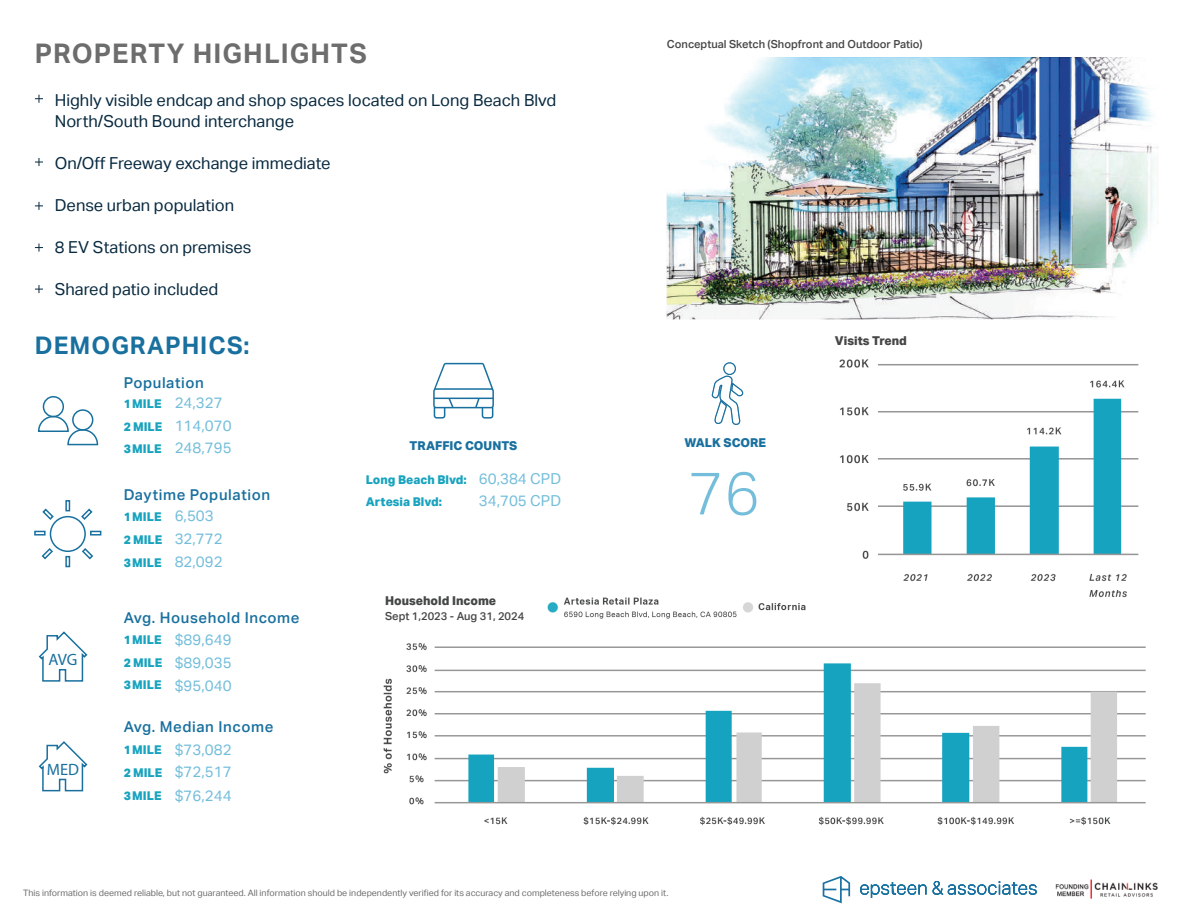
<style>
.page{position:relative;width:1188px;height:918px;background:#fff}
.page>*{position:absolute;margin:0;border:0;box-sizing:border-box;transform-origin:0 0}
.t1{font:300 60px "Aktiv Grotesk";color:#74bedb}
.t2{font:700 27px "Aktiv Grotesk";letter-spacing:.04em;color:#6c6d6d}
.t3{font:700 24.3px "Aktiv Grotesk";letter-spacing:.04em;color:#19709f}
.t4{font:16.5px/21px "Aktiv Grotesk";color:#08293f}
.t5{font:16.5px "Myriad Pro";color:#19709f}
.t6{font:15.15px/23px "Aktiv Grotesk";color:#74bedb}
.t7{font:500 15px "Aktiv Grotesk";letter-spacing:.04em;color:#19709f}
.t8{font:800 12.15px "Aktiv Grotesk";color:#454747}
.t9{font:800 12.15px "Aktiv Grotesk";color:#19709f}
.t10{font:800 12px/22.8px "Aktiv Grotesk";color:#18a3bf;text-align:justify}
.t11{font:500 11.1px "Aktiv Grotesk";color:#454747}
.t12{font:8.85px "Aktiv Grotesk";color:#6c6d6d}
.s1{font-weight:400;font-size:15.15px;color:#74bedb}
</style>
<div class="page">
<svg style="left:35px;top:95px;width:8px;height:8px"></svg>
<svg style="left:35px;top:158px;width:8px;height:8px"></svg>
<svg style="left:35px;top:244px;width:8px;height:8px"></svg>
<svg style="left:35px;top:285px;width:8px;height:8px"></svg>
<svg style="left:35px;top:202px;width:8px;height:8px"></svg>
<div style="left:43px;top:396px;width:21px;height:21px;border:2px solid #19709f;border-radius:50%"></div>
<div style="left:72px;top:409px;width:21px;height:22px;border:2px solid #19709f;border-radius:50%"></div>
<svg style="left:37px;top:415px;width:62px;height:31px"></svg>
<div style="left:65px;top:500px;width:5px;height:11px;border:2px solid #19709f"></div>
<div style="left:65px;top:556px;width:5px;height:11px;border:2px solid #19709f"></div>
<svg style="left:81px;top:508px;width:12px;height:12px"></svg>
<svg style="left:41px;top:548px;width:12px;height:12px"></svg>
<div style="left:90px;top:531px;width:11px;height:5px;border:2px solid #19709f"></div>
<div style="left:34px;top:531px;width:12px;height:5px;border:2px solid #19709f"></div>
<svg style="left:82px;top:548px;width:11px;height:12px"></svg>
<svg style="left:42px;top:508px;width:12px;height:12px"></svg>
<div style="left:50px;top:516px;width:36px;height:36px;border:2px solid #19709f;border-radius:50%"></div>
<svg style="left:38px;top:741px;width:50px;height:51px"></svg>
<svg style="left:38px;top:631px;width:50px;height:51px"></svg>
<svg style="left:433px;top:363px;width:61px;height:56px"></svg>
<div style="left:723px;top:362px;width:13px;height:13px;border:1px solid #19709f;border-radius:50%"></div>
<svg style="left:711px;top:375px;width:33px;height:50px"></svg>
<img style="left:667px;top:57px;width:491px;height:263px">
<img style="left:383px;top:597px;width:763px;height:288px">
<img style="left:835px;top:359px;width:311px;height:252px">
<img style="left:1045px;top:873px;width:113px;height:26px">
<svg style="left:823px;top:876px;width:27px;height:27px"></svg>
<svg style="left:860px;top:881px;width:177px;height:17px"></svg>
<h2 class="t2" style="left:35px;top:38px;width:333px">PROPERTY HIGHLIGHTS</h2>
<p class="t4" style="left:55px;top:90px;width:503px">Highly visible endcap and shop spaces located on Long Beach Blvd<br>North/South Bound interchange</p>
<p class="t4" style="left:55px;top:153px;width:277px">On/Off Freeway exchange immediate</p>
<p class="t4" style="left:55px;top:195px;width:181px">Dense urban population</p>
<p class="t4" style="left:55px;top:237px;width:198px">8 EV Stations on premises</p>
<p class="t4" style="left:55px;top:279px;width:165px">Shared patio included</p>
<h3 class="t3" style="left:35px;top:331px;width:216px">DEMOGRAPHICS:</h3>
<p class="t7" style="left:124px;top:374px;width:82px">Population</p>
<p class="t10" style="left:124px;top:392px;width:40px">1MILE 2 MILE 3MILE</p>
<p class="t6" style="left:175px;top:391px;width:58px">24,327<br>114,070<br>248,795</p>
<p class="t7" style="left:124px;top:486px;width:148px">Daytime Population</p>
<p class="t10" style="left:124px;top:506px;width:40px">1MILE 2 MILE 3MILE</p>
<p class="t6" style="left:175px;top:505px;width:50px">6,503<br>32,772<br>82,092</p>
<p class="t9" style="left:410px;top:439px;width:109px">TRAFFIC COUNTS</p>
<p class="t10" style="left:366px;top:469px;width:197px;line-height:22.2px">Long Beach Blvd: <span class="s1">60,384 CPD<br></span>Artesia Blvd:</p>
<p class="t6" style="left:479px;top:490px;width:84px">34,705 CPD</p>
<p class="t5" style="left:49px;top:650px;width:30px">AVG</p>
<p class="t5" style="left:47px;top:760px;width:34px">MED</p>
<p class="t7" style="left:124px;top:609px;width:177px">Avg. Household Income</p>
<p class="t10" style="left:124px;top:628px;width:40px">1MILE 2 MILE 3MILE</p>
<p class="t6" style="left:175px;top:628px;width:58px;text-align:justify">$89,649 $89,035 $95,040</p>
<p class="t7" style="left:124px;top:718px;width:151px">Avg. Median Income</p>
<p class="t10" style="left:124px;top:738px;width:40px">1MILE 2 MILE 3MILE</p>
<p class="t6" style="left:175px;top:738px;width:58px;text-align:justify">$73,082 $72,517 $76,244</p>
<p class="t8" style="left:385px;top:593px;width:113px">Household Income</p>
<p class="t11" style="left:385px;top:609px;width:141px">Sept 1,2023 - Aug 31, 2024</p>
<p class="t11" style="left:667px;top:38px;width:257px">Conceptual Sketch (Shopfront and Outdoor Patio)</p>
<p class="t9" style="left:685px;top:436px;width:83px">WALK SCORE</p>
<h1 class="t1" style="left:689px;top:459px;width:73px">76</h1>
<p class="t8" style="left:835px;top:334px;width:74px">Visits Trend</p>
<p class="t12" style="left:23px;top:888px;width:647px">This information is deemed reliable, but not guaranteed. All information should be independently verified for its accuracy and completeness before relying upon it.</p>
</div>
